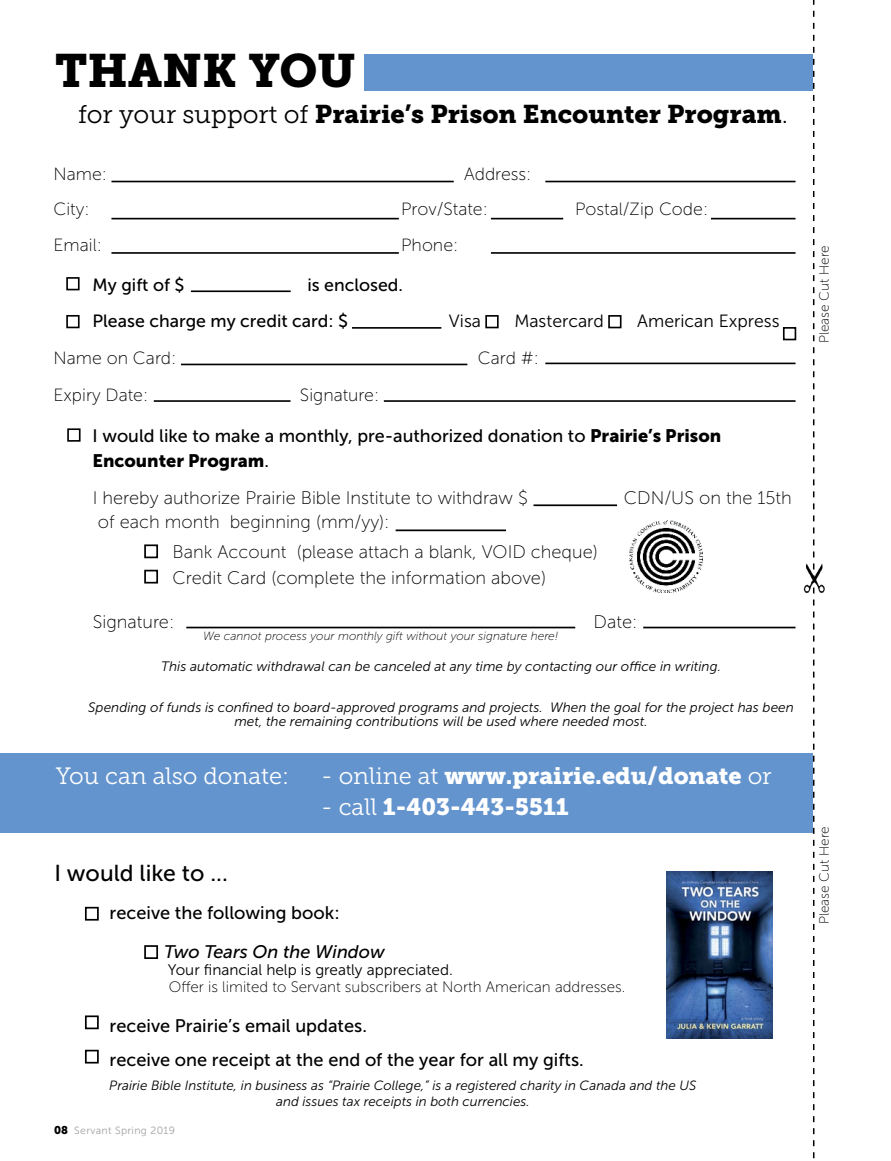
<style>
.page{position:relative;width:891px;height:1161px;background:#fff}
.page>*{position:absolute;margin:0;border:0;box-sizing:border-box;transform-origin:0 0}
.t1{font:46.5px "Museo Slab 900";color:#000}
.t2{font:25.5px "Museo Slab 900";color:#000}
.t3{font:23.55px "Museo Slab 900";color:#fff}
.t4{font:23.55px "Museo Slab 300";color:#fff}
.t5{font:22.95px "Museo Sans 500";color:#000}
.t6{font:18.15px/30.6px "Museo Sans 100";color:#000}
.t7{font:18.15px/34px "Museo Sans 500";color:#000}
.t8{font:italic 18.15px "Museo Sans 500";color:#000}
.t9{font:18px "Museo Sans 500";color:#000}
.t10{font:18px "Museo Sans 900";color:#000}
.t11{font:17.7px "Museo Sans 100";color:#000}
.t12{font:17.7px/35.8px "Museo Sans 500";color:#000}
.t13{font:17.7px "Museo Sans 300";color:#000}
.t14{font:15.3px "Museo Sans 300";color:#000}
.t15{font:15.15px "Museo Sans 100";color:#000}
.t16{font:italic 13.65px/13.6px "Museo Sans 300";color:#000;text-align:center}
.t17{font:13.5px "Museo Sans 100";color:#000}
.t18{font:italic 13.35px/16px "Museo Sans 300";color:#000;text-align:center}
.t19{font:italic 11.85px "Museo Sans 100";color:#000}
.t20{font:10.5px "Museo Sans 300";letter-spacing:.03em;color:#a1a1a4}
.s1{font-family:"Museo Slab 300"}
.s2{font-family:"Museo Sans 900"}
.s3{font-family:"Museo Sans 500"}
.s4{font-family:"Museo Slab 900";font-size:11.25px;color:#000}
</style>
<div class="page">
<div style="left:0;top:754px;width:813px;height:79px;background:#6494cd"></div>
<div style="left:608px;top:315px;width:14px;height:13px;border:2px solid #000"></div>
<div style="left:485px;top:315px;width:14px;height:13px;border:2px solid #000"></div>
<div style="left:783px;top:327px;width:13px;height:13px;border:2px solid #000"></div>
<hr style="left:181px;top:364px;width:286px;height:1px;background:#000">
<div style="left:66px;top:277px;width:14px;height:13px;border:2px solid #000"></div>
<div style="left:66px;top:315px;width:14px;height:13px;border:2px solid #000"></div>
<hr style="left:545px;top:363px;width:251px;height:1px;background:#000">
<hr style="left:111px;top:181px;width:343px;height:1px;background:#000">
<hr style="left:545px;top:181px;width:251px;height:1px;background:#000">
<hr style="left:491px;top:218px;width:72px;height:1px;background:#000">
<hr style="left:111px;top:218px;width:288px;height:1px;background:#000">
<hr style="left:491px;top:252px;width:305px;height:2px;background:#000">
<hr style="left:111px;top:252px;width:288px;height:2px;background:#000">
<hr style="left:711px;top:218px;width:85px;height:1px;background:#000">
<hr style="left:154px;top:400px;width:137px;height:2px;background:#000">
<hr style="left:352px;top:327px;width:89px;height:2px;background:#000">
<div style="left:67px;top:428px;width:14px;height:14px;border:2px solid #000"></div>
<div style="left:85px;top:907px;width:14px;height:14px;border:2px solid #000"></div>
<div style="left:85px;top:1015px;width:14px;height:14px;border:2px solid #000"></div>
<div style="left:85px;top:1050px;width:14px;height:14px;border:2px solid #000"></div>
<hr style="left:534px;top:504px;width:83px;height:2px;background:#000">
<hr style="left:186px;top:627px;width:389px;height:1px;background:#000">
<hr style="left:643px;top:627px;width:153px;height:1px;background:#000">
<hr style="left:396px;top:530px;width:110px;height:1px;background:#000">
<img style="left:630px;top:521px;width:72px;height:72px">
<div style="left:144px;top:945px;width:14px;height:14px;border:2px solid #000"></div>
<img style="left:666px;top:872px;width:106px;height:167px">
<hr style="left:191px;top:290px;width:100px;height:2px;background:#000">
<hr style="left:384px;top:400px;width:412px;height:2px;background:#000">
<div style="left:364px;top:54px;width:449px;height:36px;background:#6494cd"></div>
<div style="left:144px;top:544px;width:14px;height:14px;border:2px solid #000"></div>
<div style="left:144px;top:570px;width:14px;height:14px;border:2px solid #000"></div>
<img style="left:803px;top:563px;width:21px;height:30px">
<svg style="left:813px;top:0;width:1px;height:1159px"></svg>
<h1 class="t1" style="left:55px;top:44px;width:302px">THANK YOU</h1>
<h2 class="t2" style="left:78px;top:100px;width:712px"><span class="s1">for your support of</span> Prairie’s Prison Encounter Program<span class="s1">.</span></h2>
<p class="t11" style="left:53px;top:165px;width:55px">Name:</p>
<p class="t11" style="left:464px;top:165px;width:69px">Address:</p>
<p class="t11" style="left:53px;top:200px;width:38px">City:</p>
<p class="t11" style="left:401px;top:200px;width:88px">Prov/State:</p>
<p class="t11" style="left:575px;top:200px;width:135px">Postal/Zip Code:</p>
<p class="t11" style="left:53px;top:235px;width:50px">Email:</p>
<p class="t11" style="left:401px;top:235px;width:59px">Phone:</p>
<p class="t12" style="left:93px;top:267px;width:94px">My gift of $</p>
<p class="t12" style="left:93px;top:267px;width:312px;text-indent:215px">is enclosed.<br>Please charge my credit card: $</p>
<p class="t13" style="left:449px;top:311px;width:34px">Visa</p>
<p class="t13" style="left:514px;top:311px;width:91px">Mastercard</p>
<p class="t13" style="left:637px;top:311px;width:144px">American Express</p>
<p class="t11" style="left:53px;top:349px;width:124px">Name on Card:</p>
<p class="t11" style="left:478px;top:349px;width:63px">Card #:</p>
<p class="t11" style="left:53px;top:386px;width:96px">Expiry Date:</p>
<p class="t11" style="left:300px;top:386px;width:81px">Signature:</p>
<h3 class="t9" style="left:93px;top:426px;width:630px">I would like to make a monthly, pre-authorized donation to <span class="s2">Prairie’s Prison</span></h3>
<h3 class="t10" style="left:93px;top:451px;width:178px">Encounter Program<span class="s3">.</span></h3>
<h3 class="t6" style="left:93px;top:482px;width:437px">I hereby authorize Prairie Bible Institute to withdraw $</h3>
<h3 class="t6" style="left:624px;top:482px;width:170px">CDN/US on the 15th</h3>
<h3 class="t6" style="left:173px;top:507px;width:427px;text-indent:-75px">of each month beginning (mm/yy):<br>Bank Account (please attach a blank, VOID cheque)</h3>
<h3 class="t6" style="left:173px;top:563px;width:375px">Credit Card (complete the information above)</h3>
<h3 class="t6" style="left:93px;top:607px;width:83px">Signature:</h3>
<h3 class="t6" style="left:594px;top:607px;width:45px">Date:</h3>
<p class="t19" style="left:203px;top:630px;width:357px">We cannot process your monthly gift without your signature here!</p>
<p class="t16" style="left:161px;top:660px;width:561px">This automatic withdrawal can be canceled at any time by contacting our office in writing.</p>
<p class="t16" style="left:88px;top:701px;width:707px">Spending of funds is confined to board-approved programs and projects. When the goal for the project has been met, the remaining contributions will be used where needed most.</p>
<h3 class="t4" style="left:56px;top:763px;width:235px">You can also donate:</h3>
<h3 class="t3" style="left:321px;top:762px;width:452px"><span class="s1">- online at</span> www.prairie.edu/donate <span class="s1">or</span></h3>
<h3 class="t3" style="left:321px;top:793px;width:249px"><span class="s1">- call</span> 1-403-443-5511</h3>
<h3 class="t5" style="left:54px;top:860px;width:175px">I would like to ...</h3>
<h3 class="t7" style="left:110px;top:896px;width:232px">receive the following book:</h3>
<h3 class="t8" style="left:164px;top:942px;width:222px">Two Tears On the Window</h3>
<p class="t14" style="left:168px;top:962px;width:287px">Your financial help is greatly appreciated.</p>
<p class="t15" style="left:169px;top:979px;width:458px">Offer is limited to Servant subscribers at North American addresses.</p>
<h3 class="t7" style="left:110px;top:1009px;width:476px">receive Prairie’s email updates.<br>receive one receipt at the end of the year for all my gifts.</h3>
<p class="t18" style="left:109px;top:1078px;width:589px">Prairie Bible Institute, in business as “Prairie College,” is a registered charity in Canada and the US and issues tax receipts in both currencies.</p>
<p class="t20" style="left:54px;top:1125px;width:123px"><span class="s4">08</span> Servant Spring 2019</p>
<p class="t17" style="left:817px;top:343px;width:99px;rotate:-90deg">Please Cut Here</p>
<p class="t17" style="left:817px;top:924px;width:99px;rotate:-90deg">Please Cut Here</p>
</div>
